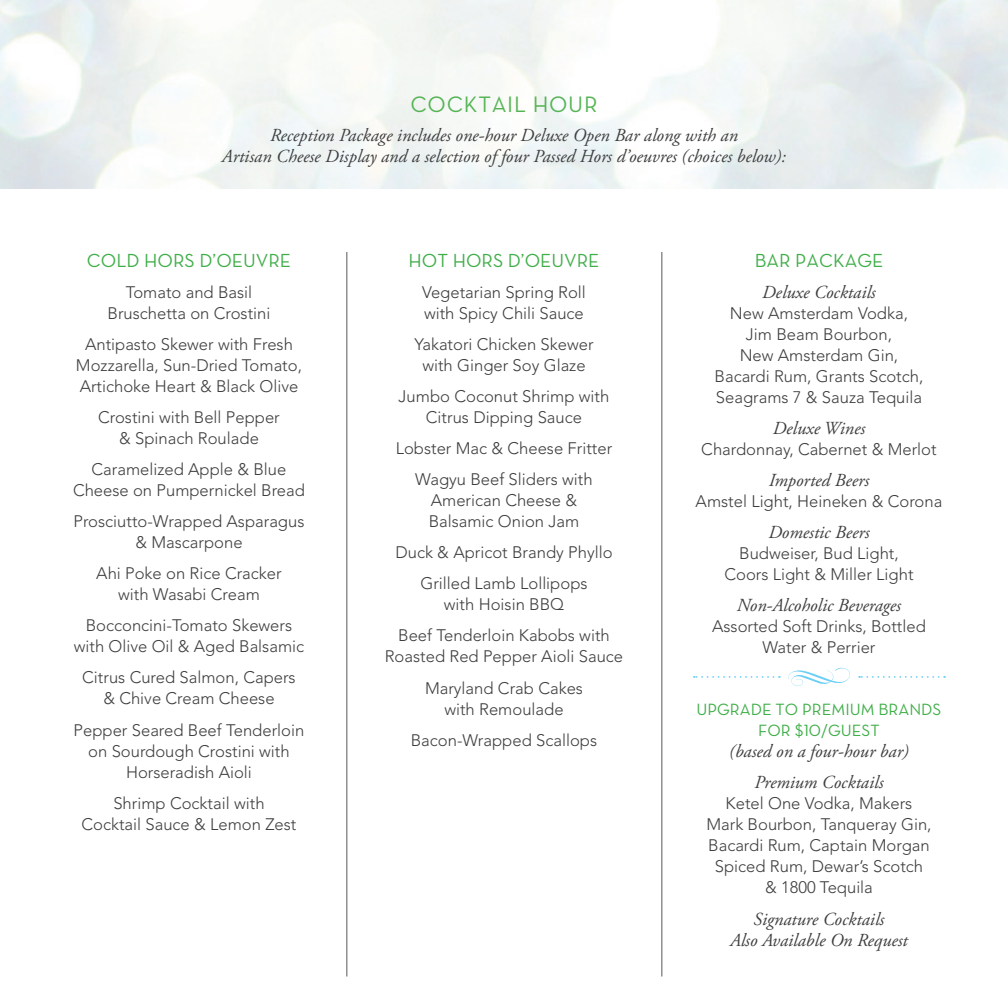
<style>
.page{position:relative;width:1008px;height:1008px;background:#fff}
.page>*{position:absolute;margin:0;border:0;box-sizing:border-box;transform-origin:0 0}
.t1{font:22.75px "Neutra Text";letter-spacing:.03em;color:#56b455}
.t2{font:19.25px "Neutra Text Book Alt";color:#40ae49}
.t3{font:italic 18.38px/21px "Adobe Garamond Pro";color:#3e3e3f;text-align:center}
.t4{font:300 16.62px/21px "Avenir";color:#3e3e3f;text-align:center}
.t5{font:16.62px/21px "Neutra Text Book Alt";color:#40ae49;text-align:center}
</style>
<div class="page">
<hr style="left:346px;top:252px;width:1px;height:724px;background:#57585a">
<hr style="left:662px;top:252px;width:1px;height:724px;background:#57585a">
<svg style="left:788px;top:667px;width:62px;height:19px"></svg>
<svg style="left:694px;top:676px;width:86px;height:2px"></svg>
<svg style="left:859px;top:676px;width:86px;height:2px"></svg>
<p class="t1" style="left:410px;top:90px;width:189px">COCKTAIL HOUR</p>
<p class="t3" style="left:222px;top:125px;width:566px">Reception Package includes one-hour Deluxe Open Bar along with an<br>Artisan Cheese Display and a selection of four Passed Hors d’oeuvres (choices below):</p>
<p class="t2" style="left:87px;top:249px;width:206px">COLD HORS D’OEUVRE</p>
<p class="t4" style="left:108px;top:282px;width:164px">Tomato and Basil<br>Bruschetta on Crostini</p>
<p class="t4" style="left:76px;top:334px;width:228px">Antipasto Skewer with Fresh<br>Mozzarella, Sun-Dried Tomato,<br>Artichoke Heart &amp; Black Olive</p>
<p class="t4" style="left:98px;top:407px;width:183px">Crostini with Bell Pepper &amp; Spinach Roulade</p>
<p class="t4" style="left:73px;top:459px;width:233px">Caramelized Apple &amp; Blue<br>Cheese on Pumpernickel Bread</p>
<p class="t4" style="left:74px;top:511px;width:232px">Prosciutto-Wrapped Asparagus &amp; Mascarpone</p>
<p class="t4" style="left:96px;top:563px;width:187px">Ahi Poke on Rice Cracker with Wasabi Cream</p>
<p class="t4" style="left:74px;top:615px;width:232px">Bocconcini-Tomato Skewers with Olive Oil &amp; Aged Balsamic</p>
<p class="t4" style="left:82px;top:667px;width:215px">Citrus Cured Salmon, Capers &amp; Chive Cream Cheese</p>
<p class="t4" style="left:74px;top:719px;width:232px">Pepper Seared Beef Tenderloin on Sourdough Crostini with<br>Horseradish Aioli</p>
<p class="t4" style="left:81px;top:792px;width:217px">Shrimp Cocktail with<br>Cocktail Sauce &amp; Lemon Zest</p>
<p class="t2" style="left:409px;top:249px;width:192px">HOT HORS D’OEUVRE</p>
<p class="t4" style="left:422px;top:282px;width:165px;text-align:left">Vegetarian Spring Roll with Spicy Chili Sauce</p>
<p class="t4" style="left:414px;top:334px;width:181px">Yakatori Chicken Skewer with Ginger Soy Glaze</p>
<p class="t4" style="left:399px;top:386px;width:212px">Jumbo Coconut Shrimp with<br>Citrus Dipping Sauce</p>
<p class="t4" style="left:396px;top:438px;width:218px">Lobster Mac &amp; Cheese Fritter</p>
<p class="t4" style="left:415px;top:469px;width:179px">Wagyu Beef Sliders with<br>American Cheese &amp;<br>Balsamic Onion Jam</p>
<p class="t4" style="left:395px;top:542px;width:219px">Duck &amp; Apricot Brandy Phyllo</p>
<p class="t4" style="left:420px;top:573px;width:169px">Grilled Lamb Lollipops with Hoisin BBQ</p>
<p class="t4" style="left:385px;top:625px;width:240px">Beef Tenderloin Kabobs with<br>Roasted Red Pepper Aioli Sauce</p>
<p class="t4" style="left:425px;top:677px;width:159px">Maryland Crab Cakes with Remoulade</p>
<p class="t4" style="left:411px;top:729px;width:188px">Bacon-Wrapped Scallops</p>
<p class="t2" style="left:755px;top:249px;width:130px">BAR PACKAGE</p>
<p class="t3" style="left:762px;top:282px;width:115px">Deluxe Cocktails</p>
<p class="t4" style="left:715px;top:303px;width:210px">New Amsterdam Vodka,<br>Jim Beam Bourbon,<br>New Amsterdam Gin,<br>Bacardi Rum, Grants Scotch,<br>Seagrams 7 &amp; Sauza Tequila</p>
<p class="t3" style="left:773px;top:418px;width:94px">Deluxe Wines</p>
<p class="t4" style="left:701px;top:439px;width:237px">Chardonnay, Cabernet &amp; Merlot</p>
<p class="t3" style="left:769px;top:470px;width:102px">Imported Beers</p>
<p class="t4" style="left:696px;top:491px;width:248px">Amstel Light, Heineken &amp; Corona</p>
<p class="t3" style="left:769px;top:522px;width:102px">Domestic Beers</p>
<p class="t4" style="left:724px;top:543px;width:191px">Budweiser, Bud Light,<br>Coors Light &amp; Miller Light</p>
<p class="t3" style="left:737px;top:595px;width:166px">Non-Alcoholic Beverages</p>
<p class="t4" style="left:712px;top:616px;width:215px">Assorted Soft Drinks, Bottled<br>Water &amp; Perrier</p>
<p class="t5" style="left:697px;top:699px;width:246px">UPGRADE TO PREMIUM BRANDS<br>FOR $10/GUEST</p>
<p class="t3" style="left:729px;top:742px;width:181px">(based on a four-hour bar)</p>
<p class="t3" style="left:754px;top:773px;width:131px">Premium Cocktails</p>
<p class="t4" style="left:706px;top:793px;width:227px">Ketel One Vodka, Makers<br>Mark Bourbon, Tanqueray Gin,<br>Bacardi Rum, Captain Morgan<br>Spiced Rum, Dewar’s Scotch<br>&amp; 1800 Tequila</p>
<p class="t3" style="left:730px;top:909px;width:179px">Signature Cocktails<br>Also Available On Request</p>
</div>
